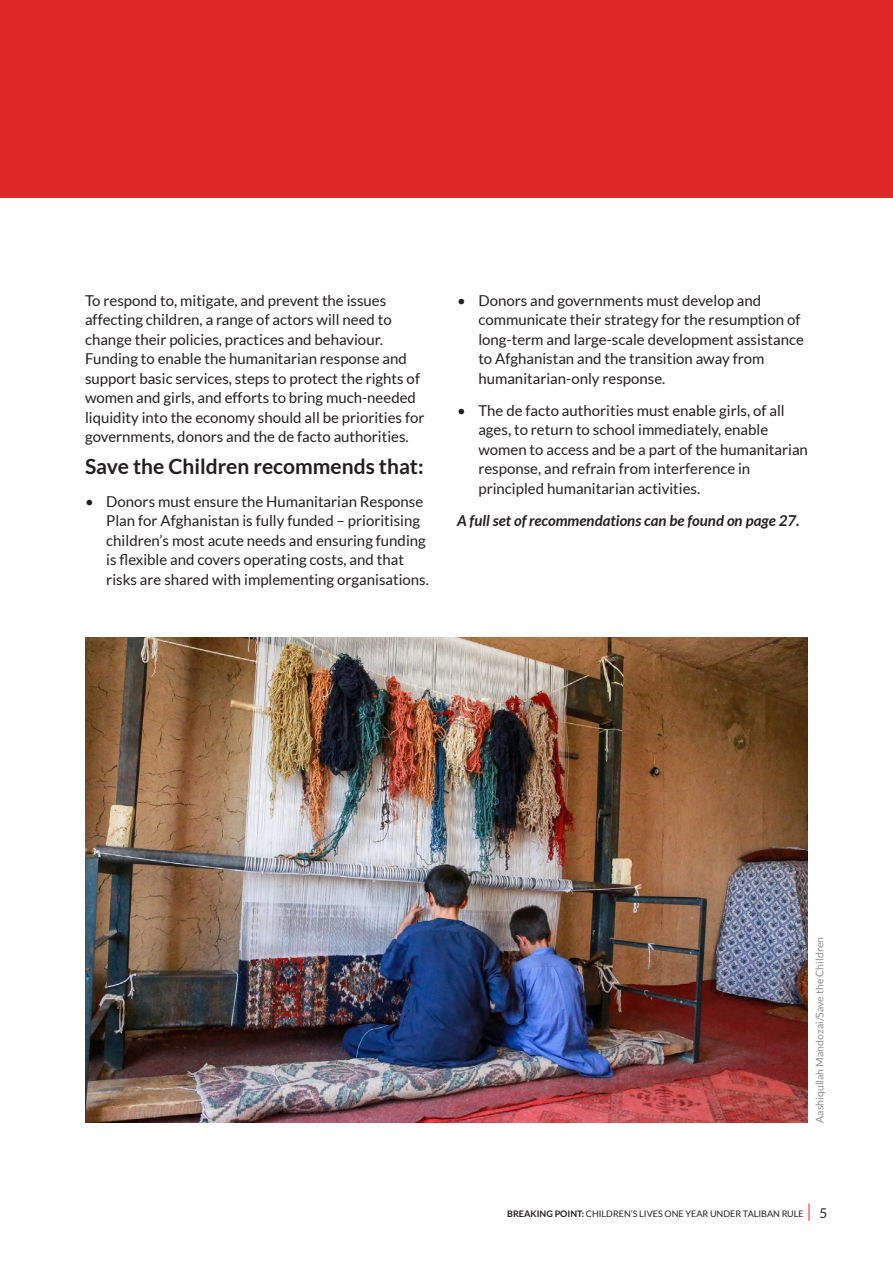
<style>
.page{position:relative;width:893px;height:1263px;background:#fff}
.page>*{position:absolute;margin:0;border:0;box-sizing:border-box;transform-origin:0 0}
.t1{font:700 21px "Lato";color:#231f20}
.t2{font:15px/19.5px "Lato";color:#231f20}
.t3{font:italic 700 15px "Lato";color:#231f20}
.t4{font:10.5px "Lato";color:#8e9091}
.t5{font:9px "Lato";color:#231f20}
.s1{font-weight:700}
.s2{font-size:13.5px}
</style>
<div class="page">
<svg style="left:809px;top:1203px;width:1px;height:18px"></svg>
<div style="left:0;top:0;width:893px;height:198px;background:#de2826"></div>
<img style="left:85px;top:638px;width:723px;height:485px">
<p class="t2" style="left:85px;top:290px;width:341px">To respond to, mitigate, and prevent the issues affecting children, a range of actors will need to change their policies, practices and behaviour.<br>Funding to enable the humanitarian response and support basic services, steps to protect the rights of women and girls, and efforts to bring much-needed liquidity into the economy should all be priorities for governments, donors and the de facto authorities.</p>
<p class="t1" style="left:85px;top:455px;width:340px">Save the Children recommends that:</p>
<p class="t2" style="left:106px;top:491px;width:324px;text-indent:-21px">• Donors must ensure the Humanitarian Response Plan for Afghanistan is fully funded – prioritising children’s most acute needs and ensuring funding is flexible and covers operating costs, and that risks are shared with implementing organisations.</p>
<p class="t2" style="left:478px;top:290px;width:327px;text-indent:-21px">• Donors and governments must develop and communicate their strategy for the resumption of long-term and large-scale development assistance to Afghanistan and the transition away from humanitarian-only response.</p>
<p class="t2" style="left:478px;top:400px;width:331px;text-indent:-21px">• The de facto authorities must enable girls, of all ages, to return to school immediately, enable women to access and be a part of the humanitarian response, and refrain from interference in principled humanitarian activities.</p>
<p class="t3" style="left:457px;top:512px;width:344px">A full set of recommendations can be found on page 27.</p>
<p class="t4" style="left:814px;top:1123px;width:187px;rotate:-90deg">Aashiqullah Mandozai/Save the Children</p>
<p class="t5" style="left:507px;top:1208px;width:321px"><span class="s1">BREAKING POINT:</span> CHILDREN’S LIVES ONE YEAR UNDER TALIBAN RULE <span class="s2">5</span></p>
</div>
